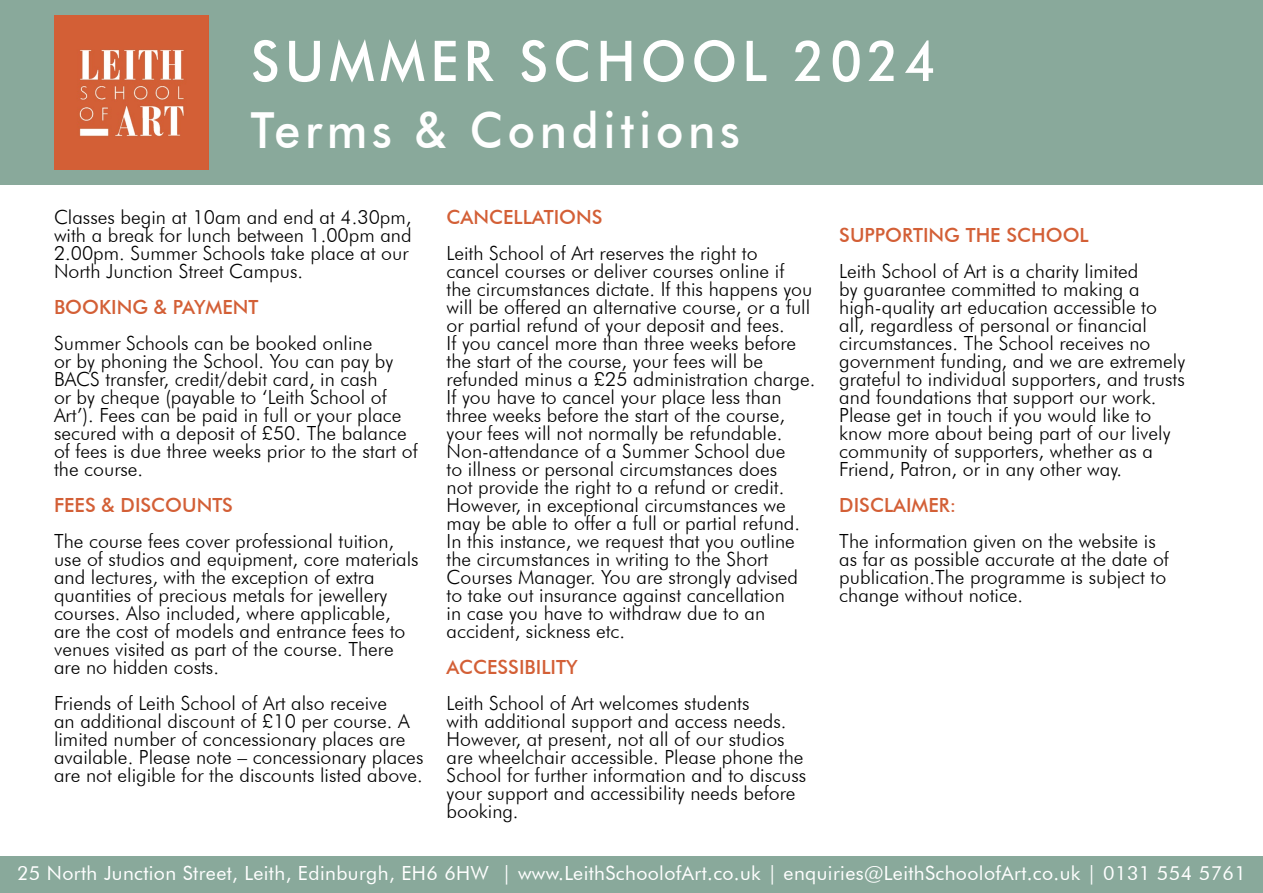
<style>
.page{position:relative;width:1263px;height:893px;background:#fff}
.page>*{position:absolute;margin:0;border:0;box-sizing:border-box;transform-origin:0 0}
.t1{font:500 56.25px "Futura BT";letter-spacing:.1em;color:#fff;scale:.93 1}
.t2{font:500 49.8px "Futura BT";letter-spacing:.1em;color:#fff;scale:.93 1}
.t3{font:300 19.5px/18px "Futura BT";color:#000}
.t4{font:19.5px "Futura BT";letter-spacing:.02em;color:#fff}
.t5{font:500 19.5px "Futura BT";color:#d35f36}
</style>
<div class="page">
<div style="left:0;top:0;width:1263px;height:185px;background:#89a99b"></div>
<img style="left:54px;top:15px;width:155px;height:155px">
<div style="left:0;top:857px;width:1263px;height:36px;background:#89a99b"></div>
<h1 class="t1" style="left:251px;top:27px;width:738px">SUMMER SCHOOL 2024</h1>
<h2 class="t2" style="left:251px;top:100px;width:527px">Terms &amp; Conditions</h2>
<p class="t3" style="left:54px;top:208px;width:359px">Classes begin at 10am and end at 4.30pm, with a break for lunch between 1.00pm and 2.00pm. Summer Schools take place at our North Junction Street Campus.</p>
<p class="t5" style="left:54px;top:296px;width:206px">BOOKING &amp; PAYMENT</p>
<p class="t3" style="left:54px;top:334px;width:365px">Summer Schools can be booked online<br>or by phoning the School. You can pay by BACS transfer, credit/debit card, in cash<br>or by cheque (payable to ‘Leith School of Art’). Fees can be paid in full or your place secured with a deposit of £50. The balance of fees is due three weeks prior to the start of the course.</p>
<p class="t5" style="left:54px;top:494px;width:180px">FEES &amp; DISCOUNTS</p>
<p class="t3" style="left:54px;top:532px;width:366px">The course fees cover professional tuition, use of studios and equipment, core materials and lectures, with the exception of extra quantities of precious metals for jewellery courses. Also included, where applicable, are the cost of models and entrance fees to venues visited as part of the course. There are no hidden costs.</p>
<p class="t3" style="left:54px;top:694px;width:371px">Friends of Leith School of Art also receive<br>an additional discount of £10 per course. A limited number of concessionary places are available. Please note – concessionary places are not eligible for the discounts listed above.</p>
<p class="t5" style="left:447px;top:206px;width:157px">CANCELLATIONS</p>
<p class="t3" style="left:447px;top:244px;width:370px">Leith School of Art reserves the right to<br>cancel courses or deliver courses online if<br>the circumstances dictate. If this happens you will be offered an alternative course, or a full or partial refund of your deposit and fees.<br>If you cancel more than three weeks before the start of the course, your fees will be refunded minus a £25 administration charge.<br>If you have to cancel your place less than three weeks before the start of the course, your fees will not normally be refundable.<br>Non-attendance of a Summer School due<br>to illness or personal circumstances does<br>not provide the right to a refund or credit.<br>However, in exceptional circumstances we may be able to offer a full or partial refund.<br>In this instance, we request that you outline the circumstances in writing to the Short Courses Manager. You are strongly advised to take out insurance against cancellation<br>in case you have to withdraw due to an accident, sickness etc.</p>
<p class="t5" style="left:447px;top:656px;width:132px">ACCESSIBILITY</p>
<p class="t3" style="left:447px;top:694px;width:361px">Leith School of Art welcomes students<br>with additional support and access needs.<br>However, at present, not all of our studios are wheelchair accessible. Please phone the School for further information and to discuss your support and accessibility needs before booking.</p>
<p class="t5" style="left:839px;top:224px;width:251px">SUPPORTING THE SCHOOL</p>
<p class="t3" style="left:839px;top:262px;width:347px">Leith School of Art is a charity limited<br>by guarantee committed to making a high-quality art education accessible to all, regardless of personal or financial circumstances. The School receives no government funding, and we are extremely grateful to individual supporters, and trusts and foundations that support our work.<br>Please get in touch if you would like to know more about being part of our lively community of supporters, whether as a Friend, Patron, or in any other way.</p>
<p class="t5" style="left:839px;top:494px;width:118px">DISCLAIMER:</p>
<p class="t3" style="left:839px;top:532px;width:331px">The information given on the website is as far as possible accurate at the date of publication.The programme is subject to change without notice.</p>
<p class="t4" style="left:17px;top:861px;width:1230px">25 North Junction Street, Leith, Edinburgh, EH6 6HW | www.LeithSchoolofArt.co.uk | enquiries@LeithSchoolofArt.co.uk | 0131 554 5761</p>
</div>
